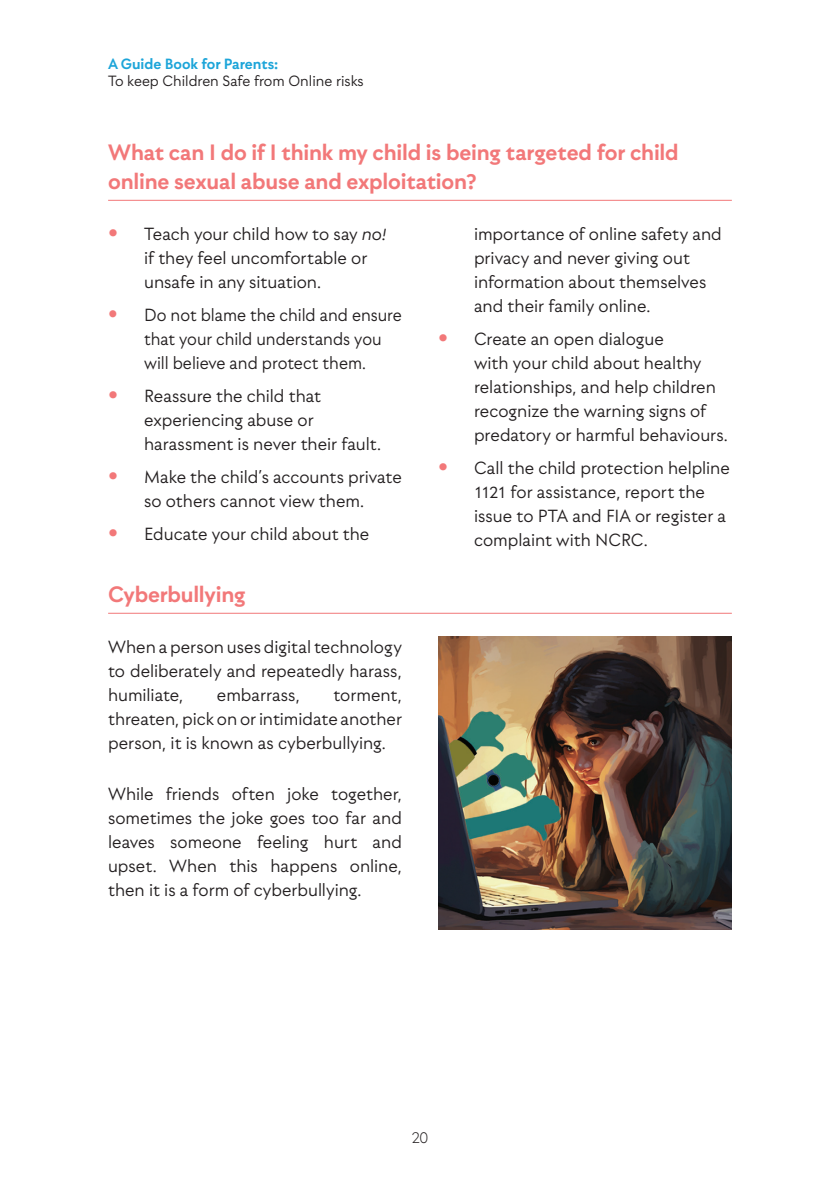
<style>
.page{position:relative;width:840px;height:1191px;background:#fff}
.page>*{position:absolute;margin:0;border:0;box-sizing:border-box;transform-origin:0 0}
.t1{font:700 24px/28.8px "Utily";letter-spacing:-.01em;color:#f27879}
.t2{font:19px/24px "Utily";color:#231f20}
.t3{font:19px/24px "Utily";color:#231f20;scale:.96 1}
.t4{font:300 18px "Utily";color:#231f20}
.t5{font:16px "Utily";color:#231f20}
.t6{font:700 16px "Utily";color:#1da5d9}
.s1{font-family:"Univers";font-weight:300;font-size:20px;color:#f27879}
.s2{font-style:italic}
</style>
<div class="page">
<hr style="left:108px;top:200px;width:623px;height:1px;background:#f27879">
<hr style="left:108px;top:613px;width:623px;height:1px;background:#f27879">
<img style="left:438px;top:637px;width:293px;height:292px">
<p class="t6" style="left:108px;top:54px;width:172px">A Guide Book for Parents:</p>
<p class="t5" style="left:108px;top:71px;width:257px">To keep Children Safe from Online risks</p>
<p class="t1" style="left:108px;top:138px;width:572px">What can I do if I think my child is being targeted for child online sexual abuse and exploitation?</p>
<p class="t2" style="left:144px;top:221px;width:244px;text-indent:-36px"><span class="s1">•</span> Teach your child how to say <span class="s2">no! </span>if they feel uncomfortable or unsafe in any situation.</p>
<p class="t3" style="left:144px;top:302px;width:270px;text-indent:-36px"><span class="s1">•</span> Do not blame the child and ensure that your child understands you will believe and protect them.</p>
<p class="t2" style="left:144px;top:383px;width:238px;text-indent:-36px"><span class="s1">•</span> Reassure the child that experiencing abuse or harassment is never their fault.</p>
<p class="t2" style="left:108px;top:464px;width:295px;text-align:center"><span class="s1">•</span> Make the child’s accounts private so others cannot view them.</p>
<p class="t2" style="left:108px;top:521px;width:262px"><span class="s1">•</span> Educate your child about the</p>
<p class="t2" style="left:474px;top:221px;width:249px">importance of online safety and privacy and never giving out information about themselves and their family online.</p>
<p class="t2" style="left:474px;top:326px;width:255px;text-indent:-36px"><span class="s1">•</span> Create an open dialogue<br>with your child about healthy relationships, and help children recognize the warning signs of predatory or harmful behaviours.</p>
<p class="t2" style="left:474px;top:455px;width:257px;text-indent:-36px"><span class="s1">•</span> Call the child protection helpline<br>1121 for assistance, report the issue to PTA and FIA or register a complaint with NCRC.</p>
<p class="t1" style="left:108px;top:579px;width:139px">Cyberbullying</p>
<p class="t2" style="left:108px;top:634px;width:295px;text-align:justify">When a person uses digital technology to deliberately and repeatedly harass, humiliate,</p>
<p class="t2" style="left:217px;top:682px;width:84px">embarrass,</p>
<p class="t2" style="left:108px;top:682px;width:295px;text-align:justify;text-indent:225px">torment, threaten, pick on or intimidate another person, it is known as cyberbullying.</p>
<p class="t2" style="left:108px;top:781px;width:295px;text-align:justify">While friends often joke together, sometimes the joke goes too far and leaves someone feeling hurt and upset. When this happens online, then it is a form of cyberbullying.</p>
<p class="t4" style="left:411px;top:1126px;width:18px">20</p>
</div>
